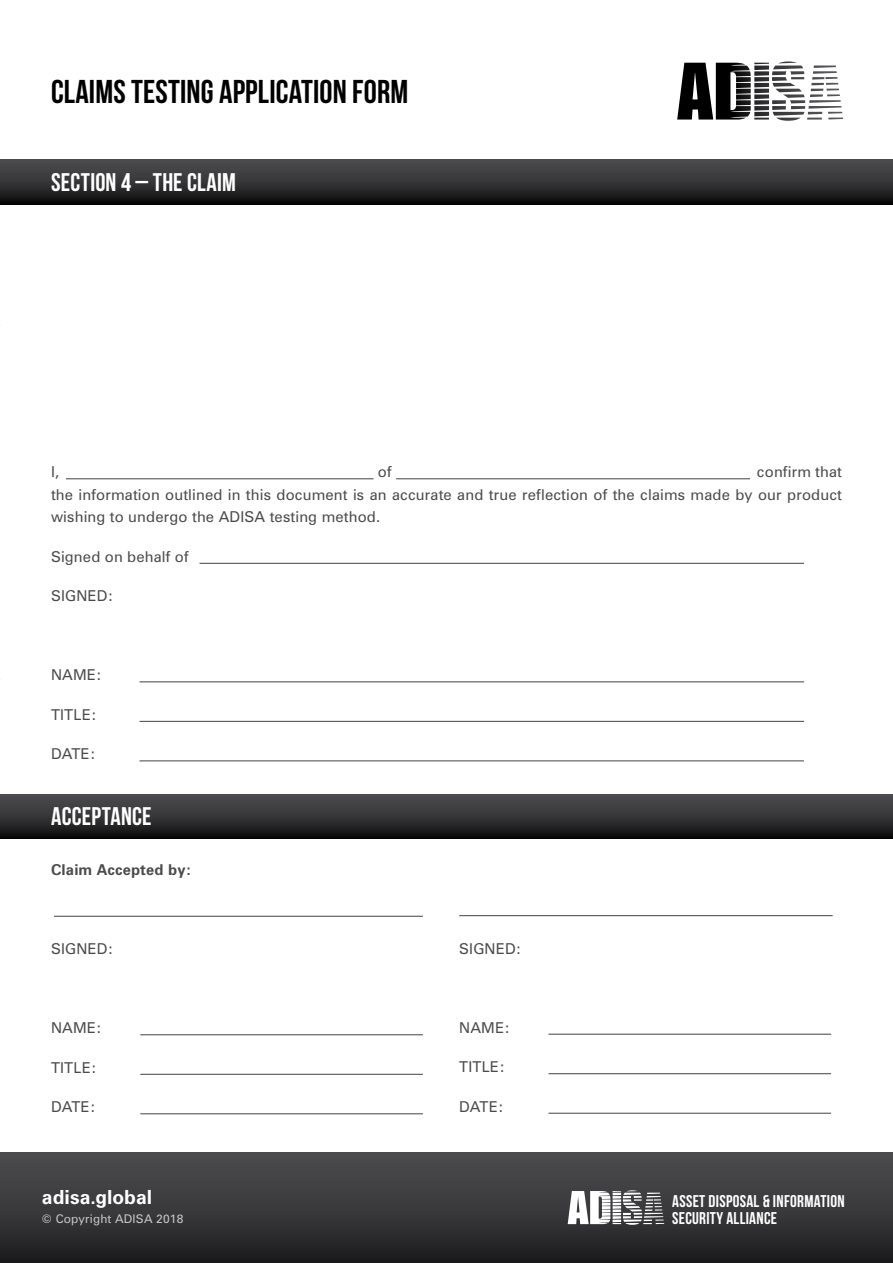
<style>
.page{position:relative;width:893px;height:1263px;background:#fff}
.page>*{position:absolute;margin:0;border:0;box-sizing:border-box;transform-origin:0 0}
.t1{font:33px "Bebas Neue";letter-spacing:.005em;color:#000}
.Sub_Head_Style{font:25.5px "Bebas Neue";letter-spacing:.01em;color:#fff}
.Action_Box{font:700 19.5px "Zurich BT";color:#fff}
.t2{font:16.95px/17px "Bebas Neue";letter-spacing:.02em;color:#fff}
.Body_paragraph{font:15px/22.5px "Zurich BT";letter-spacing:.01em;color:#4b4b4d;text-align:justify}
.Body_paragraph-2{font:700 15px "Zurich BT";letter-spacing:.01em;color:#4b4b4d}
.Action_Box-2{font:12px "Zurich BT";letter-spacing:.015em;color:#c6c7c8}
</style>
<div class="page">
<svg style="left:677px;top:61px;width:166px;height:59px"></svg>
<div style="left:0;top:159px;width:893px;height:45px;background:linear-gradient(to bottom,#535255,#111011)"></div>
<div style="left:0;top:794px;width:893px;height:45px;background:linear-gradient(to bottom,#525255,#100f11)"></div>
<div style="left:0;top:1153px;width:893px;height:110px;background:linear-gradient(to bottom,#4f4f52,#1f1e20)"></div>
<svg style="left:568px;top:1190px;width:96px;height:35px"></svg>
<hr style="left:66px;top:478px;width:308px;height:1px;background:#4b4b4d">
<hr style="left:396px;top:478px;width:354px;height:1px;background:#4b4b4d">
<hr style="left:200px;top:563px;width:604px;height:1px;background:#4b4b4d">
<hr style="left:140px;top:681px;width:664px;height:1px;background:#4b4b4d">
<hr style="left:140px;top:721px;width:664px;height:1px;background:#4b4b4d">
<hr style="left:140px;top:760px;width:664px;height:1px;background:#4b4b4d">
<hr style="left:54px;top:916px;width:369px;height:1px;background:#4b4b4d">
<hr style="left:140px;top:1034px;width:283px;height:1px;background:#4b4b4d">
<hr style="left:140px;top:1074px;width:283px;height:1px;background:#4b4b4d">
<hr style="left:140px;top:1113px;width:283px;height:1px;background:#4b4b4d">
<hr style="left:459px;top:915px;width:374px;height:1px;background:#4b4b4d">
<hr style="left:549px;top:1034px;width:282px;height:1px;background:#4b4b4d">
<hr style="left:549px;top:1073px;width:282px;height:1px;background:#4b4b4d">
<hr style="left:549px;top:1113px;width:282px;height:1px;background:#4b4b4d">
<p class="t1" style="left:51px;top:73px;width:359px">CLAIMS TESTING APPLICATION FORM</p>
<p class="Sub_Head_Style" style="left:51px;top:168px;width:186px">SECTION 4 – THE CLAIM</p>
<p class="Body_paragraph" style="left:51px;top:461px;width:792px;text-indent:706px">confirm that the information outlined in this document is an accurate and true reflection of the claims made by our product wishing to undergo the ADISA testing method.</p>
<p class="Body_paragraph" style="left:51px;top:545px;width:139px">Signed on behalf of</p>
<p class="Body_paragraph" style="left:51px;top:585px;width:64px">SIGNED:</p>
<p class="Body_paragraph" style="left:51px;top:461px;width:10px">I,</p>
<p class="Body_paragraph" style="left:378px;top:461px;width:15px">of</p>
<p class="Body_paragraph" style="left:51px;top:664px;width:52px">NAME:</p>
<p class="Body_paragraph" style="left:51px;top:703px;width:47px">TITLE:</p>
<p class="Body_paragraph" style="left:51px;top:743px;width:46px">DATE:</p>
<p class="Sub_Head_Style" style="left:51px;top:802px;width:102px">ACCEPTANCE</p>
<p class="Body_paragraph-2" style="left:51px;top:861px;width:142px">Claim Accepted by:</p>
<p class="Body_paragraph" style="left:51px;top:938px;width:64px">SIGNED:</p>
<p class="Body_paragraph" style="left:459px;top:937px;width:64px">SIGNED:</p>
<p class="Body_paragraph" style="left:51px;top:1017px;width:52px">NAME:</p>
<p class="Body_paragraph" style="left:51px;top:1056px;width:47px">TITLE:</p>
<p class="Body_paragraph" style="left:51px;top:1096px;width:46px">DATE:</p>
<p class="Body_paragraph" style="left:459px;top:1016px;width:52px">NAME:</p>
<p class="Body_paragraph" style="left:459px;top:1055px;width:47px">TITLE:</p>
<p class="Body_paragraph" style="left:459px;top:1095px;width:46px">DATE:</p>
<p class="Action_Box" style="left:42px;top:1185px;width:112px">adisa.global</p>
<p class="Action_Box-2" style="left:42px;top:1211px;width:143px">© Copyright ADISA 2018</p>
<p class="t2" style="left:672px;top:1192px;width:174px">ASSET DISPOSAL &amp; INFORMATION<br>SECURITY ALLIANCE</p>
</div>
